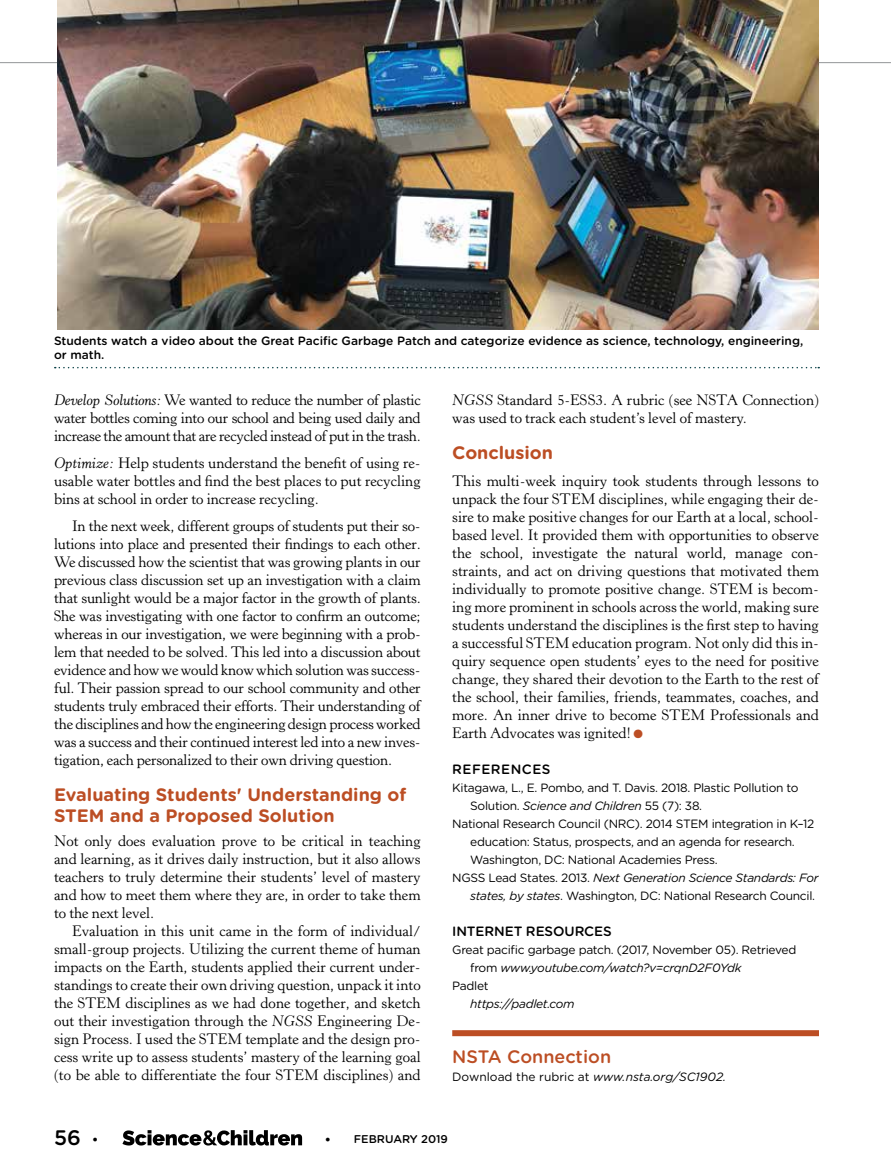
<style>
.page{position:relative;width:891px;height:1175px;background:#fff}
.page>*{position:absolute;margin:0;border:0;box-sizing:border-box;transform-origin:0 0}
.t1{font:500 21px "Gotham Rounded";color:#000}
.t2{font:700 18px/21px "Gotham Rounded";color:#bc4e24}
.t3{font:500 18px "Gotham Rounded";color:#bc4e24}
.t4{font:15px/18px "Horley Old Style MT Std";color:#000;text-align:justify}
.t5{font:500 13.5px "Gotham Rounded";color:#000}
.t6{font:500 13.5px "Gotham Rounded";letter-spacing:.035em;color:#000}
.t7{font:12px "Gotham Rounded";letter-spacing:-.025em;color:#000}
.t8{font:500 12px/14.4px "Gotham Rounded";color:#000}
.t9{font:italic 12px "Gotham Rounded";letter-spacing:-.025em;color:#000}
.t10{font:italic 12px "Gotham Rounded";letter-spacing:-.005em;color:#000}
.t11{font:500 11.25px "Gotham Rounded";color:#000}
.s1{font-style:italic}
.s2{color:#bc4e24}
.s3{font-style:normal}
.s4{font-family:"Horley Old Style MT Std";font-weight:700;font-size:13.5px}
</style>
<div class="page">
<hr style="left:0;top:62px;width:891px;height:1px;background:#939598">
<svg style="left:122px;top:1130px;width:180px;height:15px"></svg>
<div style="left:452px;top:1030px;width:367px;height:6px;background:#bc4e24"></div>
<img style="left:58px;top:0;width:761px;height:329px">
<svg style="left:55px;top:367px;width:764px;height:1px"></svg>
<p class="t8" style="left:54px;top:333px;width:751px">Students watch a video about the Great Pacific Garbage Patch and categorize evidence as science, technology, engineering, or math.</p>
<p class="t4" style="left:54px;top:391px;width:368px"><span class="s1">Develop Solutions:</span> We wanted to reduce the number of plastic water bottles coming into our school and being used daily and increase the amount that are recycled instead of put in the trash.</p>
<p class="t4" style="left:54px;top:454px;width:368px"><span class="s1">Optimize:</span> Help students understand the benefit of using re&shy;usable water bottles and find the best places to put recycling bins at school in order to increase recycling.</p>
<p class="t4" style="left:54px;top:517px;width:368px;text-indent:18px">In the next week, different groups of students put their so&shy;lutions into place and presented their findings to each other.<br>We discussed how the scientist that was growing plants in our previous class discussion set up an investigation with a claim that sunlight would be a major factor in the growth of plants.<br>She was investigating with one factor to confirm an outcome; whereas in our investigation, we were beginning with a prob&shy;lem that needed to be solved. This led into a discussion about evidence and how we would know which solution was success&shy;ful. Their passion spread to our school community and other students truly embraced their efforts. Their understanding of the disciplines and how the engineering design process worked was a success and their continued interest led into a new inves&shy;tigation, each personalized to their own driving question.</p>
<p class="t2" style="left:54px;top:783px;width:354px">Evaluating Students' Understanding of<br>STEM and a Proposed Solution</p>
<p class="t4" style="left:54px;top:832px;width:368px">Not only does evaluation prove to be critical in teaching and learning, as it drives daily instruction, but it also allows teachers to truly determine their students’ level of mastery and how to meet them where they are, in order to take them to the next level.</p>
<p class="t4" style="left:54px;top:922px;width:368px;text-indent:18px">Evaluation in this unit came in the form of individual/ small-group projects. Utilizing the current theme of human impacts on the Earth, students applied their current under&shy;standings to create their own driving question, unpack it into the STEM disciplines as we had done together, and sketch out their investigation through the <span class="s1">NGSS</span> Engineering De&shy;sign Process. I used the STEM template and the design pro&shy;cess write up to assess students’ mastery of the learning goal (to be able to differentiate the four STEM disciplines) and</p>
<p class="t4" style="left:452px;top:391px;width:368px"><span class="s1">NGSS</span> Standard 5-ESS3. A rubric (see NSTA Connection) was used to track each student’s level of mastery.</p>
<p class="t2" style="left:452px;top:441px;width:102px">Conclusion</p>
<p class="t4" style="left:452px;top:472px;width:368px">This multi-week inquiry took students through lessons to unpack the four STEM disciplines, while engaging their de&shy;sire to make positive changes for our Earth at a local, school&shy;based level. It provided them with opportunities to observe the school, investigate the natural world, manage con&shy;straints, and act on driving questions that motivated them individually to promote positive change. STEM is becom&shy;ing more prominent in schools across the world, making sure students understand the disciplines is the first step to having a successful STEM education program. Not only did this in&shy;quiry sequence open students’ eyes to the need for positive change, they shared their devotion to the Earth to the rest of the school, their families, friends, teammates, coaches, and more. An inner drive to become STEM Professionals and Earth Advocates was ignited! <span class="s2">●</span></p>
<p class="t6" style="left:452px;top:760px;width:100px">REFERENCES</p>
<p class="t7" style="left:452px;top:780px;width:348px">Kitagawa, L., E. Pombo, and T. Davis. 2018. Plastic Pollution to</p>
<p class="t7" style="left:470px;top:798px;width:233px">Solution. <span class="s1">Science and Children</span> 55 (7): 38.</p>
<p class="t7" style="left:452px;top:816px;width:364px">National Research Council (NRC). 2014 STEM integration in K–12</p>
<p class="t7" style="left:470px;top:834px;width:326px">education: Status, prospects, and an agenda for research.</p>
<p class="t7" style="left:470px;top:852px;width:249px">Washington, DC: National Academies Press.</p>
<p class="t9" style="left:452px;top:870px;width:368px"><span class="s3">NGSS Lead States. 2013.</span> Next Generation Science Standards: For</p>
<p class="t7" style="left:470px;top:888px;width:346px"><span class="s1">states, by states</span>. Washington, DC: National Research Council.</p>
<p class="t5" style="left:452px;top:922px;width:161px">INTERNET RESOURCES</p>
<p class="t7" style="left:452px;top:942px;width:346px">Great pacific garbage patch. (2017, November 05). Retrieved</p>
<p class="t9" style="left:470px;top:960px;width:273px"><span class="s3">from</span> www.youtube.com/watch?v=crqnD2F0Ydk</p>
<p class="t7" style="left:452px;top:978px;width:38px">Padlet</p>
<p class="t9" style="left:470px;top:996px;width:106px">https://padlet.com</p>
<p class="t3" style="left:452px;top:1044px;width:160px">NSTA Connection</p>
<p class="t10" style="left:452px;top:1068px;width:275px"><span class="s3">Download the rubric at</span> www.nsta.org/SC1902.</p>
<h1 class="t1" style="left:54px;top:1122px;width:45px">56 <span class="s4">•</span></h1>
<p class="t11" style="left:326px;top:1131px;width:124px"><span class="s4">•</span> FEBRUARY 2019</p>
</div>
